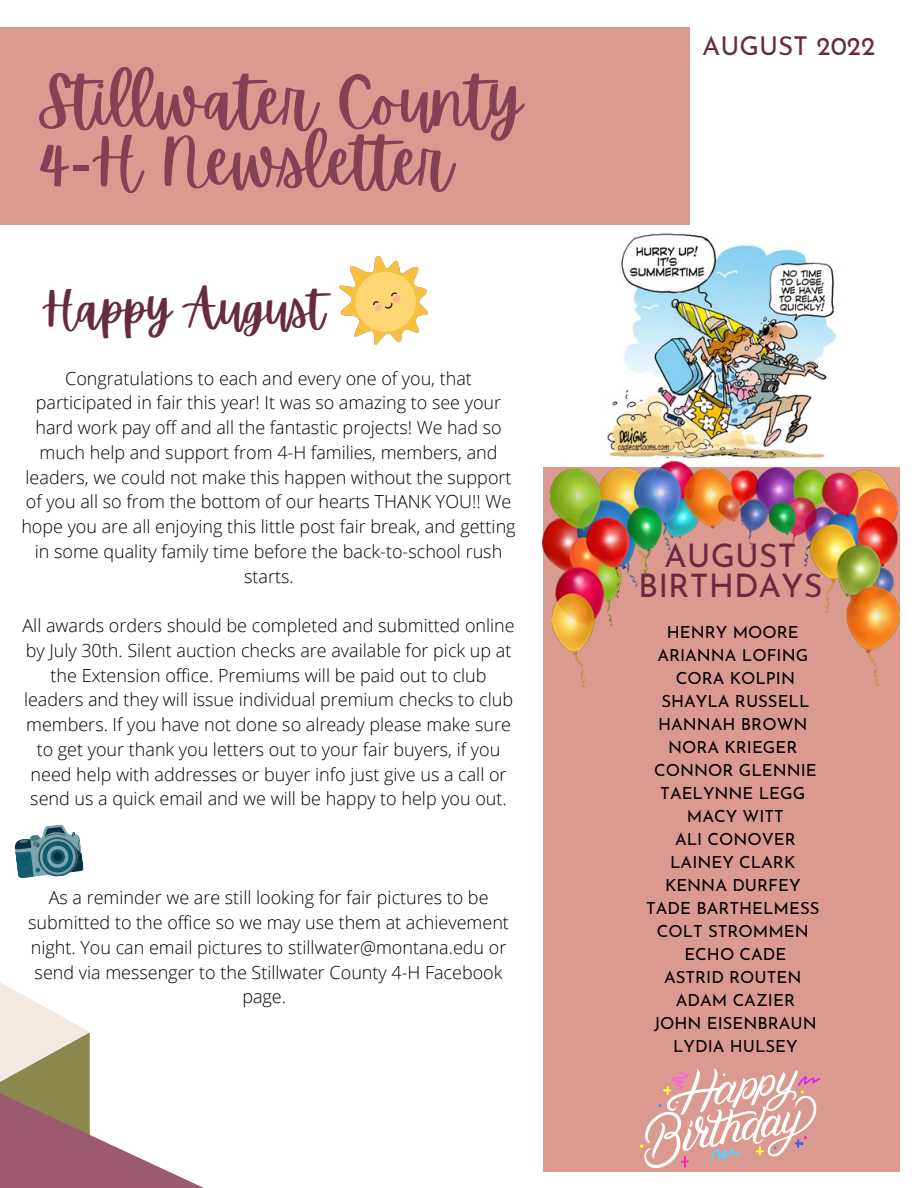
<style>
.page{position:relative;width:918px;height:1188px;background:#fff}
.page>*{position:absolute;margin:0;border:0;box-sizing:border-box;transform-origin:0 0}
.t1{font:65.7px/60.8px "Apricots";color:#814256}
.t2{font:48px "Apricots";color:#672a3f}
.t3{font:32.55px/29.2px "Josefin Sans";color:#672a3f;text-align:center}
.t4{font:25.95px "Josefin Sans";color:#672a3f}
.t5{font:300 18px/24.8px "Open Sans";color:#000;text-align:center}
.t6{font:16.8px/23px "Josefin Sans";color:#000;text-align:center}
.s1{font-family:"Noto Sans"}
</style>
<div class="page">
<div style="left:0;top:27px;width:690px;height:198px;background:#db9a8f"></div>
<div style="left:543px;top:467px;width:356px;height:704px;background:#db9a8f"></div>
<svg style="left:0;top:982px;width:204px;height:206px"></svg>
<img style="left:340px;top:256px;width:88px;height:89px">
<svg style="left:14px;top:824px;width:70px;height:54px"></svg>
<img style="left:607px;top:233px;width:230px;height:225px">
<img style="left:543px;top:461px;width:356px;height:226px">
<svg style="left:640px;top:1069px;width:181px;height:99px"></svg>
<h1 class="t1" style="left:38px;top:72px;width:485px">Stillwater County<br>4<span class="s1">-</span>H Newsletter</h1>
<h2 class="t2" style="left:42px;top:282px;width:284px">Happy August</h2>
<p class="t5" style="left:21px;top:365px;width:496px">Congratulations to each and every one of you, that participated in fair this year! It was so amazing to see your hard work pay off and all the fantastic projects! We had so much help and support from 4-H families, members, and leaders, we could not make this happen without the support of you all so from the bottom of our hearts THANK YOU!! We hope you are all enjoying this little post fair break, and getting in some quality family time before the back-to-school rush starts.</p>
<p class="t5" style="left:22px;top:613px;width:494px">All awards orders should be completed and submitted online by July 30th. Silent auction checks are available for pick up at the Extension office. Premiums will be paid out to club leaders and they will issue individual premium checks to club members. If you have not done so already please make sure to get your thank you letters out to your fair buyers, if you need help with addresses or buyer info just give us a call or send us a quick email and we will be happy to help you out.</p>
<p class="t5" style="left:28px;top:885px;width:482px">As a reminder we are still looking for fair pictures to be submitted to the office so we may use them at achievement night. You can email pictures to stillwater@montana.edu or send via messenger to the Stillwater County 4-H Facebook page.</p>
<h3 class="t4" style="left:702px;top:36px;width:175px">AUGUST 2022</h3>
<h3 class="t3" style="left:638px;top:545px;width:186px">AUGUST<br>BIRTHDAYS</h3>
<p class="t6" style="left:646px;top:622px;width:175px">HENRY MOORE<br>ARIANNA LOFING<br>CORA KOLPIN<br>SHAYLA RUSSELL<br>HANNAH BROWN<br>NORA KRIEGER<br>CONNOR GLENNIE<br>TAELYNNE LEGG<br>MACY WITT<br>ALI CONOVER<br>LAINEY CLARK<br>KENNA DURFEY<br>TADE BARTHELMESS<br>COLT STROMMEN<br>ECHO CADE<br>ASTRID ROUTEN<br>ADAM CAZIER<br>JOHN EISENBRAUN<br>LYDIA HULSEY</p>
</div>
